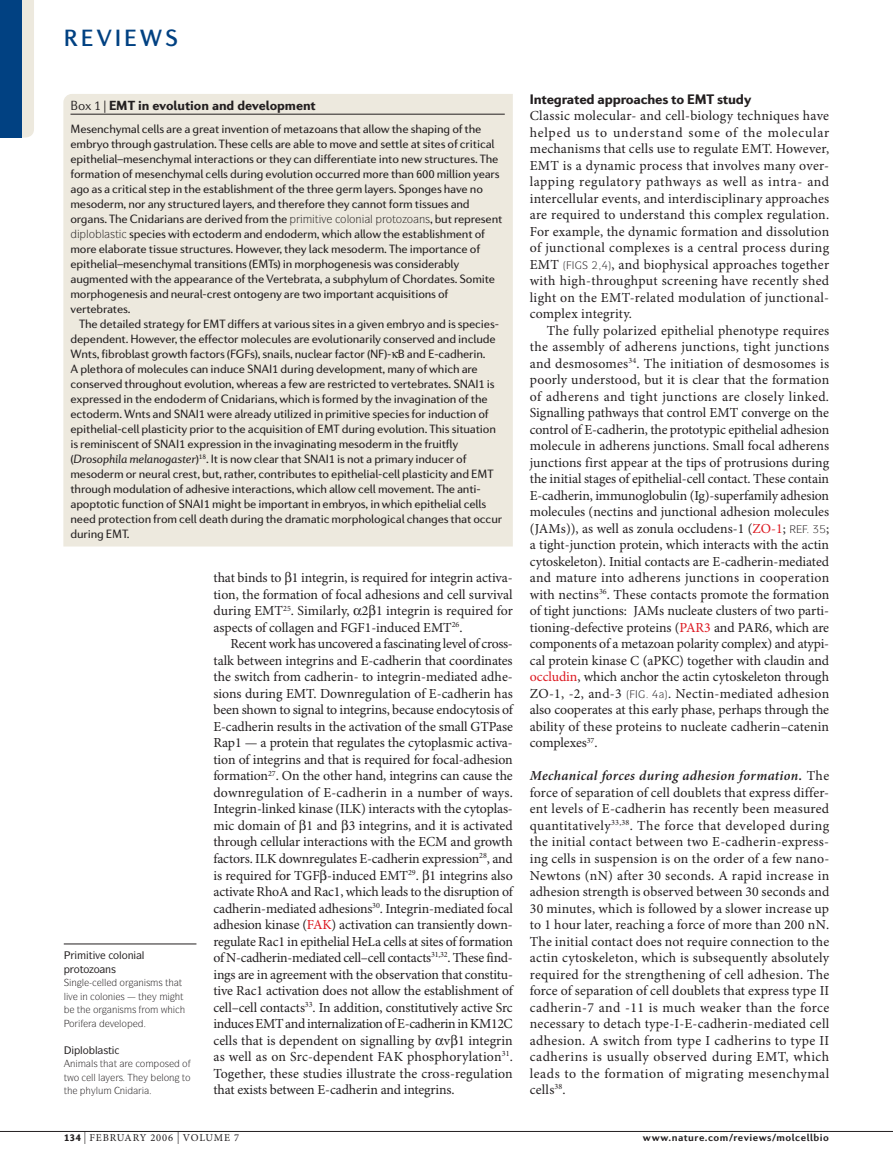
<style>
.page{position:relative;width:893px;height:1174px;background:#fff}
.page>*{position:absolute;margin:0;border:0;box-sizing:border-box;transform-origin:0 0}
.t1{font:500 24px "Diverda Sans LT Std";letter-spacing:.115em;color:#014182}
.t2{font:900 14.1px "Diverda Sans LT Std";letter-spacing:-.015em;color:#231f20}
.t3{font:13.8px/16.5px "Minion Pro";letter-spacing:.005em;color:#231f20;text-align:justify}
.t4{font:900 13.5px "Diverda Sans LT Std";letter-spacing:-.005em;color:#231f20}
.t5{font:12.3px/15px "Diverda Sans LT Std";letter-spacing:-.015em;color:#231f20}
.t6{font:700 10.5px "Diverda Sans LT Std";letter-spacing:.04em;color:#231f20}
.t7{font:10.5px "Minion Pro";letter-spacing:.08em;color:#231f20}
.t8{font:500 10.5px "ITC Symbol Std";color:#231f20}
.t9{font:9.75px "ITC Symbol Std";color:#231f20}
.s1{font-weight:300}
.s2{font-style:italic}
.s3{color:#dc1820}
.s4{font-weight:600;font-style:italic}
.s5{font-family:"Diverda Sans LT Std";font-weight:900}
.s6{font-size:12px}
</style>
<div class="page">
<hr style="left:0;top:1131px;width:893px;height:1px;background:#231f20">
<hr style="left:64px;top:943px;width:132px;height:1px;background:#231f20">
<div style="left:63px;top:94px;width:450px;height:452px;background:#ede9de"></div>
<hr style="left:70px;top:114px;width:435px;height:1px;background:#231f20">
<svg style="left:21px;top:0;width:13px;height:138px;background:#dbdcd7"></svg>
<div style="left:0;top:0;width:21px;height:138px;background:#014182"></div>
<svg style="left:290px;top:215px;width:31px;height:10px"></svg>
<svg style="left:327px;top:217px;width:13px;height:6px"></svg>
<svg style="left:363px;top:215px;width:7px;height:8px"></svg>
<svg style="left:376px;top:217px;width:10px;height:8px"></svg>
<svg style="left:403px;top:217px;width:4px;height:6px"></svg>
<svg style="left:414px;top:217px;width:4px;height:6px"></svg>
<svg style="left:71px;top:230px;width:15px;height:10px"></svg>
<svg style="left:96px;top:230px;width:14px;height:8px"></svg>
<svg style="left:120px;top:230px;width:6px;height:8px"></svg>
<svg style="left:392px;top:352px;width:6px;height:6px"></svg>
<h1 class="t1" style="left:64px;top:29px;width:116px">REVIEWS</h1>
<p class="t4" style="left:70px;top:100px;width:247px"><span class="s1">Box 1 |</span> EMT in evolution and development</p>
<p class="t5" style="left:70px;top:122px;width:431px">Mesenchymal cells are a great invention of metazoans that allow the shaping of the embryo through gastrulation. These cells are able to move and settle at sites of critical epithelial–mesenchymal interactions or they can differentiate into new structures. The formation of mesenchymal cells during evolution occurred more than 600 million years ago as a critical step in the establishment of the three germ layers. Sponges have no mesoderm, nor any structured layers, and therefore they cannot form tissues and organs. The Cnidarians are derived from the</p>
<p class="t5" style="left:315px;top:212px;width:189px">▼ ❖ □●□■ ● □▼□ □ ■▲, but represent</p>
<p class="t5" style="left:70px;top:227px;width:426px;text-indent:16px">●□ ● ▲▼ species with ectoderm and endoderm, which allow the establishment of more elaborate tissue structures. However, they lack mesoderm. The importance of epithelial–mesenchymal transitions (EMTs) in morphogenesis was considerably augmented with the appearance of the Vertebrata, a subphylum of Chordates. Somite morphogenesis and neural-crest ontogeny are two important acquisitions of vertebrates.</p>
<p class="t5" style="left:70px;top:317px;width:433px;text-indent:9px">The detailed strategy for EMT differs at various sites in a given embryo and is species&shy;dependent. However, the effector molecules are evolutionarily conserved and include Wnts, fibroblast growth factors (FGFs), snails, nuclear factor (NF)- B and E-cadherin.<br>A plethora of molecules can induce SNAI1 during development, many of which are conserved throughout evolution, whereas a few are restricted to vertebrates. SNAI1 is expressed in the endoderm of Cnidarians, which is formed by the invagination of the ectoderm. Wnts and SNAI1 were already utilized in primitive species for induction of epithelial-cell plasticity prior to the acquisition of EMT during evolution. This situation is reminiscent of SNAI1 expression in the invaginating mesoderm in the fruitfly (<span class="s2">Drosophila melanogaster</span>)<sup>18</sup>. It is now clear that SNAI1 is not a primary inducer of mesoderm or neural crest, but, rather, contributes to epithelial-cell plasticity and EMT through modulation of adhesive interactions, which allow cell movement. The anti&shy;apoptotic function of SNAI1 might be important in embryos, in which epithelial cells need protection from cell death during the dramatic morphological changes that occur during EMT.</p>
<p class="t8" style="left:89px;top:951px;width:57px">▼ ❖ □●□■ ●</p>
<p class="t8" style="left:74px;top:965px;width:44px">□▼□ □ ■▲</p>
<p class="t9" style="left:120px;top:978px;width:64px">□ ■▲▲ ▼▼</p>
<p class="t9" style="left:64px;top:992px;width:63px">● ❖ ■ □●□■ ▲</p>
<p class="t9" style="left:112px;top:1005px;width:40px">■▲ ▲ □</p>
<p class="t9" style="left:110px;top:1019px;width:19px">❖ ●□</p>
<p class="t8" style="left:80px;top:1046px;width:33px">●□ ● ▲▼</p>
<p class="t9" style="left:70px;top:1059px;width:48px">■ ●▲ ▼▼</p>
<p class="t9" style="left:140px;top:1059px;width:31px">□ □▲</p>
<p class="t9" style="left:64px;top:1073px;width:38px">▼ □ ●● ●</p>
<p class="t9" style="left:161px;top:1073px;width:31px">●□■ ▼□</p>
<p class="t9" style="left:120px;top:1086px;width:7px">■</p>
<p class="t3" style="left:213px;top:571px;width:301px">that binds to 1 integrin, is required for integrin activa&shy;tion, the formation of focal adhesions and cell survival during EMT<sup>25</sup>. Similarly, 2 1 integrin is required for aspects of collagen and FGF1-induced EMT<sup>26</sup>.</p>
<p class="t3" style="left:213px;top:637px;width:301px;text-indent:17px">Recent work has uncovered a fascinating level of cross&shy;talk between integrins and E-cadherin that coordinates the switch from cadherin- to integrin-mediated adhe&shy;sions during EMT. Downregulation of E-cadherin has been shown to signal to integrins, because endo cytosis of E-cadherin results in the activation of the small GTPase Rap1 — a protein that regulates the cytoplasmic activa&shy;tion of integrins and that is required for focal-adhesion formation<sup>27</sup>. On the other hand, integrins can cause the downregulation of E-cadherin in a number of ways.<br>Integrin-linked kinase (ILK) interacts with the cytoplas&shy;mic domain of 1 and 3 integrins, and it is activated through cellular interactions with the ECM and growth factors. ILK downregulates E-cadherin expression<sup>28</sup>, and is required for TGF -induced EMT<sup>29</sup>. 1 integrins also activate RhoA and Rac1, which leads to the disruption of cadherin-mediated adhesions<sup>30</sup>. Integrin-mediated focal adhesion kinase (<span class="s3">FAK</span>) activation can transiently down&shy;regulate Rac1 in epithelial HeLa cells at sites of formation of N-cadherin-mediated cell–cell contacts<sup>31,32</sup>. These find&shy;ings are in agreement with the observation that constitu&shy;tive Rac1 activation does not allow the establishment of cell–cell contacts<sup>33</sup>. In addition, constitutively active Src induces EMT and internalization of E-cadherin in KM12C cells that is dependent on signalling by v 1 integrin as well as on Src-dependent FAK phosphorylation<sup>31</sup>.<br>Together, these studies illustrate the cross-regulation that exists between E-cadherin and integrins.</p>
<p class="t2" style="left:530px;top:94px;width:223px">Integrated approaches to EMT study</p>
<p class="t3" style="left:530px;top:109px;width:301px">Classic molecular- and cell-biology techniques have helped us to understand some of the molecular mechanisms that cells use to regulate EMT. However, EMT is a dynamic process that involves many over&shy;lapping regulatory pathways as well as intra- and intercellular events, and interdisciplinary approaches are required to understand this complex regulation.<br>For example, the dynamic formation and dissolution of junctional complexes is a central process during EMT</p>
<p class="t3" style="left:530px;top:257px;width:301px;text-indent:72px">✔ , and biophysical approaches together with high-throughput screening have recently shed light on the EMT-related modulation of junctional&shy;complex integrity.</p>
<p class="t3" style="left:530px;top:323px;width:301px;text-indent:17px">The fully polarized epithelial phenotype requires the assembly of adherens junctions, tight junctions and desmosomes<sup>34</sup>. The initiation of desmosomes is poorly understood, but it is clear that the formation of adherens and tight junctions are closely linked.<br>Signalling pathways that control EMT converge on the control of E-cadherin, the prototypic epithelial adhesion molecule in adherens junctions. Small focal adherens junctions first appear at the tips of protrusions during the initial stages of epithelial-cell contact. These contain E-cadherin, immunoglobulin (Ig)-superfamily adhesion molecules (nectins and junctional adhesion molecules (JAMs)), as well as zonula occludens-1 (<span class="s3">ZO-1</span>;</p>
<p class="t3" style="left:530px;top:521px;width:301px;text-indent:283px">✓ ; a tight-junction protein, which interacts with the actin cytoskeleton). Initial contacts are E-cadherin-mediated and mature into adherens junctions in cooperation with nectins<sup>36</sup>. These contacts promote the formation of tight junctions: JAMs nucleate clusters of two parti&shy;tioning-defective proteins (<span class="s3">PAR3</span> and PAR6, which are components of a metazoan polarity complex) and atypi&shy;cal protein kinase C (aPKC) together with claudin and <span class="s3">occludin</span>, which anchor the actin cytoskeleton through ZO-1, -2, and-3</p>
<p class="t3" style="left:530px;top:686px;width:301px;text-indent:122px">✔ . Nectin-mediated adhesion also cooperates at this early phase, perhaps through the ability of these proteins to nucleate cadherin–catenin complexes<sup>37</sup>.</p>
<p class="t3" style="left:530px;top:769px;width:301px"><span class="s4">Mechanical forces during adhesion formation.</span> The force of separation of cell doublets that express differ&shy;ent levels of E-cadherin has recently been measured quantitatively<sup>33,38</sup>. The force that developed during the initial contact between two E-cadherin-express&shy;ing cells in suspension is on the order of a few nano-Newtons (nN) after 30 seconds. A rapid increase in adhesion strength is observed between 30 seconds and 30 minutes, which is followed by a slower increase up to 1 hour later, reaching a force of more than 200 nN.<br>The initial contact does not require connection to the actin cytoskeleton, which is subsequently absolutely required for the strengthening of cell adhesion. The force of separation of cell doublets that express type II cadherin-7 and -11 is much weaker than the force necessary to detach type-I-E-cadherin-mediated cell adhesion. A switch from type I cadherins to type II cadherins is usually observed during EMT, which leads to the formation of migrating mesenchymal cells<sup>38</sup>.</p>
<p class="t7" style="left:64px;top:1133px;width:177px"><span class="s5">134</span> <span class="s6">|</span> FEBRUARY 2006 <span class="s6">|</span> VOLUME 7</p>
<p class="t6" style="left:643px;top:1133px;width:187px">www.nature.com/reviews/molcellbio</p>
</div>
